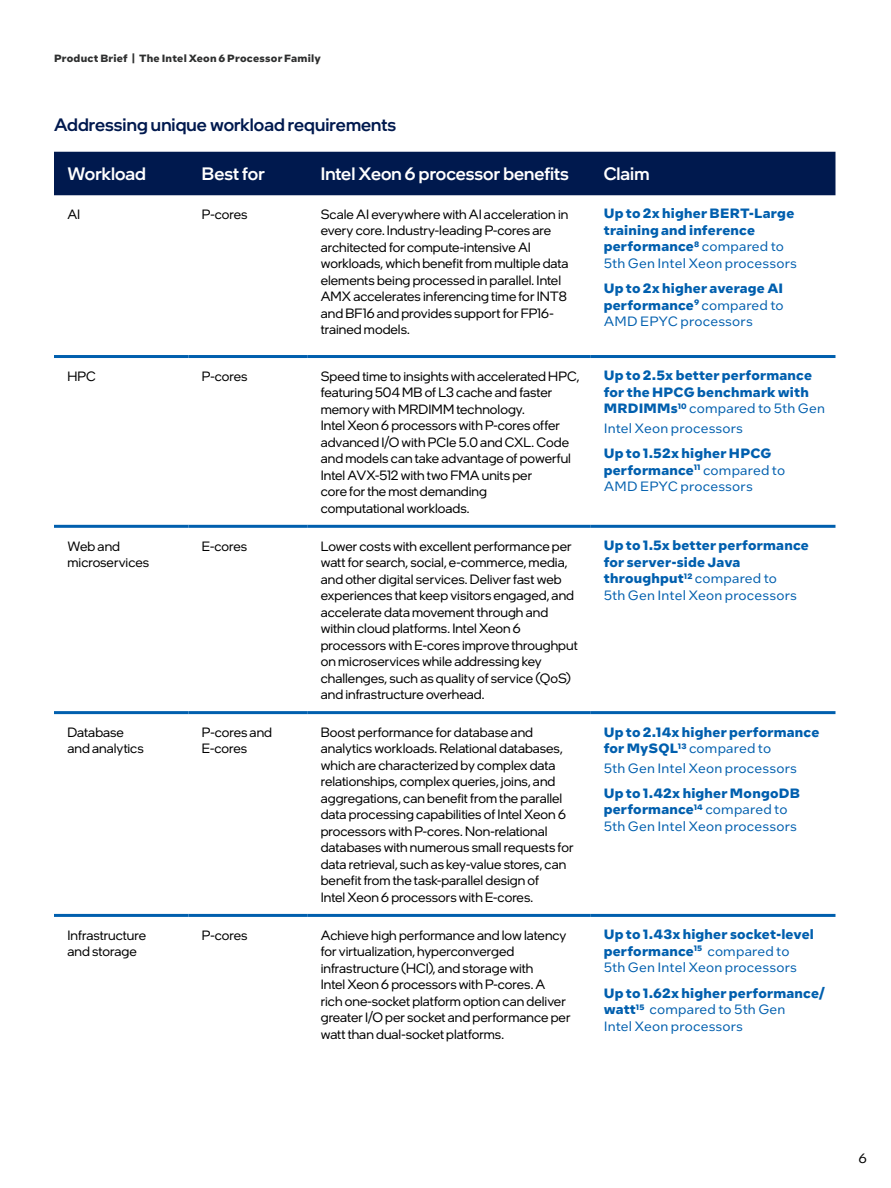
<style>
.page{position:relative;width:891px;height:1188px;background:#fff}
.page>*{position:absolute;margin:0;border:0;box-sizing:border-box;transform-origin:0 0}
.Table_Header{font:500 18px "Intel One Display";color:#fff}
.t1{font:500 18px "Intel One Display";letter-spacing:.005em;color:#00194e}
.Table_Data{font:13.5px/16.5px "Intel One Display";color:#000}
.Table_Data-2{font:700 13.5px/16.5px "Intel One Text";letter-spacing:.015em;color:#005fae}
.Table_Data-3{font:13.5px/16.5px "Intel One Text";letter-spacing:.01em;color:#005fae}
.t2{font:13.5px "Intel One Text";color:#000}
.t3{font:700 10.5px "Intel One Text";letter-spacing:.02em;color:#2e2f2f}
.s1{font-weight:400}
.s2{font-weight:700}
</style>
<div class="page">
<div style="left:54px;top:152px;width:782px;height:43px;background:#00194e"></div>
<hr style="left:54px;top:355px;width:134px;height:3px;background:#005fae">
<hr style="left:188px;top:355px;width:119px;height:3px;background:#005fae">
<hr style="left:307px;top:355px;width:283px;height:3px;background:#005fae">
<hr style="left:590px;top:355px;width:246px;height:3px;background:#005fae">
<hr style="left:54px;top:525px;width:134px;height:3px;background:#005fae">
<hr style="left:188px;top:525px;width:119px;height:3px;background:#005fae">
<hr style="left:307px;top:525px;width:283px;height:3px;background:#005fae">
<hr style="left:590px;top:525px;width:246px;height:3px;background:#005fae">
<hr style="left:54px;top:711px;width:134px;height:3px;background:#005fae">
<hr style="left:188px;top:711px;width:119px;height:3px;background:#005fae">
<hr style="left:307px;top:711px;width:283px;height:3px;background:#005fae">
<hr style="left:590px;top:711px;width:246px;height:3px;background:#005fae">
<hr style="left:54px;top:914px;width:134px;height:3px;background:#005fae">
<hr style="left:188px;top:914px;width:119px;height:3px;background:#005fae">
<hr style="left:307px;top:914px;width:283px;height:3px;background:#005fae">
<hr style="left:590px;top:914px;width:246px;height:3px;background:#005fae">
<p class="t3" style="left:54px;top:51px;width:268px">Product Brief | The Intel Xeon 6 Processor Family</p>
<h2 class="t1" style="left:54px;top:113px;width:344px">Addressing unique workload requirements</h2>
<p class="Table_Header" style="left:68px;top:162px;width:80px">Workload</p>
<p class="Table_Header" style="left:202px;top:162px;width:64px">Best for</p>
<p class="Table_Header" style="left:321px;top:162px;width:250px">Intel Xeon 6 processor benefits</p>
<p class="Table_Header" style="left:604px;top:162px;width:47px">Claim</p>
<p class="Table_Data" style="left:68px;top:206px;width:14px">AI</p>
<p class="Table_Data" style="left:202px;top:206px;width:47px">P-cores</p>
<p class="Table_Data" style="left:321px;top:206px;width:249px">Scale AI everywhere with AI acceleration in every core. Industry-leading P-cores are architected for compute-intensive AI workloads, which benefit from multiple data elements being processed in parallel. Intel AMX accelerates inferencing time for INT8 and BF16 and provides support for FP16- trained models.</p>
<p class="Table_Data-2" style="left:604px;top:205px;width:195px">Up to 2x higher BERT-Large training and inference performance<sup>8</sup> <span class="s1">compared to<br>5th Gen Intel Xeon processors</span></p>
<p class="Table_Data-2" style="left:604px;top:280px;width:181px;text-align:justify">Up to 2x higher average AI performance<sup>9</sup> <span class="s1">compared to AMD EPYC processors</span></p>
<p class="Table_Data" style="left:68px;top:368px;width:30px">HPC</p>
<p class="Table_Data" style="left:202px;top:368px;width:47px">P-cores</p>
<p class="Table_Data" style="left:321px;top:368px;width:260px">Speed time to insights with accelerated HPC, featuring 504 MB of L3 cache and faster memory with MRDIMM technology.<br>Intel Xeon 6 processors with P-cores offer advanced I/O with PCIe 5.0 and CXL. Code and models can take advantage of powerful Intel AVX-512 with two FMA units per<br>core for the most demanding<br>computational workloads.</p>
<p class="Table_Data-2" style="left:604px;top:367px;width:223px">Up to 2.5x better performance for the HPCG benchmark with<br>MRDIMMs<sup>10</sup> <span class="s1">compared to 5th Gen</span></p>
<p class="Table_Data-3" style="left:604px;top:420px;width:141px">Intel Xeon processors</p>
<p class="Table_Data-2" style="left:604px;top:445px;width:183px">Up to 1.52x higher HPCG performance<sup>11</sup> <span class="s1">compared to<br>AMD EPYC processors</span></p>
<p class="Table_Data" style="left:68px;top:537px;width:83px">Web and microservices</p>
<p class="Table_Data" style="left:202px;top:537px;width:47px">E-cores</p>
<p class="Table_Data" style="left:321px;top:537px;width:259px">Lower costs with excellent performance per watt for search, social, e-commerce, media, and other digital services. Deliver fast web experiences that keep visitors engaged, and accelerate data movement through and within cloud platforms. Intel Xeon 6 processors with E-cores improve throughput on microservices while addressing key challenges, such as quality of service (QoS) and infrastructure overhead.</p>
<p class="Table_Data-2" style="left:604px;top:537px;width:207px">Up to 1.5x better performance for server-side Java throughput<sup>12</sup> <span class="s1">compared to<br>5th Gen Intel Xeon processors</span></p>
<p class="Table_Data" style="left:68px;top:724px;width:78px">Database and analytics</p>
<p class="Table_Data" style="left:202px;top:724px;width:72px">P-cores and<br>E-cores</p>
<p class="Table_Data" style="left:321px;top:724px;width:254px">Boost performance for database and analytics workloads. Relational databases, which are characterized by complex data relationships, complex queries, joins, and aggregations, can benefit from the parallel data processing capabilities of Intel Xeon 6 processors with P-cores. Non-relational databases with numerous small requests for data retrieval, such as key-value stores, can benefit from the task-parallel design of<br>Intel Xeon 6 processors with E-cores.</p>
<p class="Table_Data-2" style="left:604px;top:723px;width:217px">Up to 2.14x higher performance for MySQL<sup>13</sup> <span class="s1">compared to</span></p>
<p class="Table_Data-3" style="left:604px;top:759px;width:195px">5th Gen Intel Xeon processors</p>
<p class="Table_Data-3" style="left:604px;top:785px;width:198px"><span class="s2">Up to 1.42x higher MongoDB performance</span><sup>14</sup> compared to<br>5th Gen Intel Xeon processors</p>
<p class="Table_Data" style="left:67px;top:927px;width:80px">Infrastructure and storage</p>
<p class="Table_Data" style="left:202px;top:927px;width:47px">P-cores</p>
<p class="Table_Data" style="left:321px;top:927px;width:251px">Achieve high performance and low latency for virtualization, hyperconverged infrastructure (HCI), and storage with<br>Intel Xeon 6 processors with P-cores. A rich one-socket platform option can deliver greater I/O per socket and performance per watt than dual-socket platforms.</p>
<p class="Table_Data-2" style="left:604px;top:926px;width:212px">Up to 1.43x higher socket-level performance<sup>15</sup> <span class="s1">compared to<br>5th Gen Intel Xeon processors</span></p>
<p class="Table_Data-3" style="left:604px;top:984px;width:223px"><span class="s2">Up to 1.62x higher performance/ watt</span><sup>15</sup> compared to 5th Gen<br>Intel Xeon processors</p>
<p class="t2" style="left:858px;top:1150px;width:10px">6</p>
</div>
